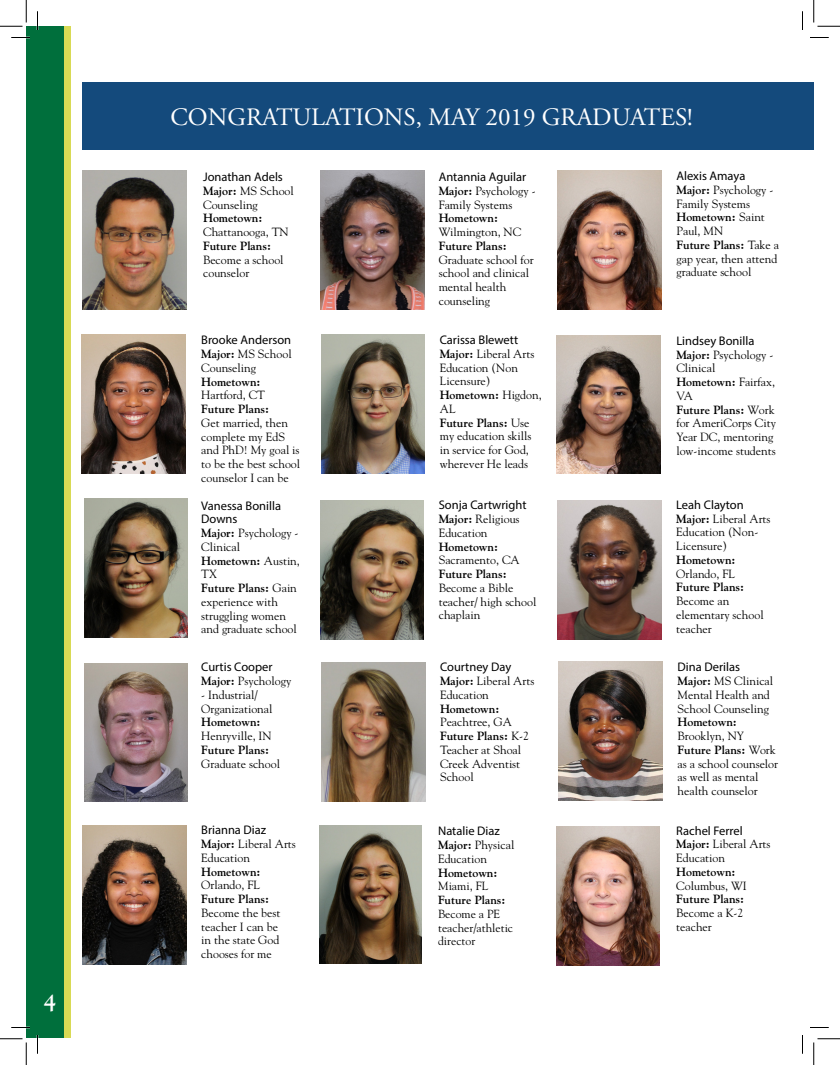
<style>
.page{position:relative;width:840px;height:1065px;background:#fff}
.page>*{position:absolute;margin:0;border:0;box-sizing:border-box;transform-origin:0 0}
.t1{font:25px "Adobe Garamond Pro";color:#fff}
.t2{font:700 22.5px "Goudy Std";color:#fff}
.t3{font:12.5px/13.8px "Myriad Pro";color:#000}
.t4{font:11.88px/13.8px "Goudy Std";color:#000}
.t5{font:700 11.88px "Goudy Std";color:#000}
.t6{font:11.75px/13.8px "Goudy Std";color:#000}
.t7{font:700 11.75px "Goudy Std";color:#000}
.s1{font-weight:700}
</style>
<div class="page">
<div style="left:33px;top:26px;width:37px;height:1012px;background:#d9da55"></div>
<div style="left:26px;top:26px;width:38px;height:1012px;background:#006f3c"></div>
<div style="left:82px;top:82px;width:732px;height:68px;background:#144a7c"></div>
<img style="left:556px;top:826px;width:104px;height:139px">
<img style="left:558px;top:500px;width:103px;height:140px">
<img style="left:84px;top:663px;width:104px;height:138px">
<img style="left:321px;top:662px;width:104px;height:139px">
<img style="left:558px;top:171px;width:103px;height:139px">
<img style="left:321px;top:335px;width:104px;height:139px">
<img style="left:559px;top:662px;width:103px;height:138px">
<img style="left:321px;top:171px;width:103px;height:139px">
<img style="left:556px;top:335px;width:104px;height:139px">
<img style="left:83px;top:826px;width:103px;height:138px">
<img style="left:82px;top:335px;width:104px;height:139px">
<img style="left:82px;top:171px;width:104px;height:139px">
<img style="left:320px;top:500px;width:104px;height:140px">
<img style="left:319px;top:826px;width:102px;height:137px">
<img style="left:84px;top:499px;width:104px;height:139px">
<svg style="left:11px;top:37px;width:19px;height:1px"></svg>
<svg style="left:810px;top:37px;width:19px;height:1px"></svg>
<svg style="left:11px;top:1027px;width:19px;height:1px"></svg>
<svg style="left:810px;top:1027px;width:19px;height:1px"></svg>
<svg style="left:37px;top:11px;width:1px;height:19px"></svg>
<svg style="left:37px;top:1035px;width:1px;height:19px"></svg>
<svg style="left:802px;top:11px;width:1px;height:19px"></svg>
<svg style="left:802px;top:1035px;width:1px;height:19px"></svg>
<svg style="left:0;top:0;width:27px;height:27px"></svg>
<svg style="left:0;top:1039px;width:27px;height:26px"></svg>
<svg style="left:814px;top:0;width:26px;height:27px"></svg>
<svg style="left:814px;top:1039px;width:26px;height:26px"></svg>
<h2 class="t2" style="left:44px;top:989px;width:14px">4</h2>
<h1 class="t1" style="left:171px;top:102px;width:524px">CONGRATULATIONS, MAY 2019 GRADUATES!</h1>
<p class="t3" style="left:203px;top:170px;width:81px">Jonathan Adels</p>
<p class="t4" style="left:203px;top:184px;width:92px"><span class="s1">Major:</span> MS School<br>Counseling</p>
<p class="t5" style="left:203px;top:211px;width:61px">Hometown:</p>
<p class="t4" style="left:203px;top:225px;width:87px">Chattanooga, TN</p>
<p class="t5" style="left:203px;top:239px;width:69px">Future Plans:</p>
<p class="t4" style="left:203px;top:252px;width:82px">Become a school counselor</p>
<p class="t3" style="left:201px;top:333px;width:91px">Brooke Anderson</p>
<p class="t4" style="left:201px;top:347px;width:92px"><span class="s1">Major:</span> MS School<br>Counseling</p>
<p class="t5" style="left:201px;top:374px;width:61px">Hometown:</p>
<p class="t4" style="left:201px;top:388px;width:65px">Hartford, CT</p>
<p class="t5" style="left:201px;top:402px;width:69px">Future Plans:</p>
<p class="t4" style="left:201px;top:416px;width:100px">Get married, then complete my EdS and PhD! My goal is to be the best school counselor I can be</p>
<p class="t3" style="left:201px;top:498px;width:81px">Vanessa Bonilla<br>Downs</p>
<p class="t4" style="left:201px;top:526px;width:100px"><span class="s1">Major:</span> Psychology -<br>Clinical<br><span class="s1">Hometown:</span> Austin,<br>TX<br><span class="s1">Future Plans:</span> Gain experience with struggling women and graduate school</p>
<p class="t3" style="left:201px;top:660px;width:73px">Curtis Cooper</p>
<p class="t4" style="left:201px;top:674px;width:92px"><span class="s1">Major:</span> Psychology</p>
<p class="t4" style="left:201px;top:688px;width:73px">- Industrial/<br>Organizational</p>
<p class="t5" style="left:201px;top:715px;width:61px">Hometown:</p>
<p class="t4" style="left:201px;top:729px;width:72px">Henryville, IN</p>
<p class="t5" style="left:201px;top:743px;width:69px">Future Plans:</p>
<p class="t4" style="left:201px;top:757px;width:80px">Graduate school</p>
<p class="t3" style="left:201px;top:823px;width:67px">Brianna Diaz</p>
<p class="t4" style="left:201px;top:837px;width:96px"><span class="s1">Major:</span> Liberal Arts<br>Education</p>
<p class="t5" style="left:201px;top:864px;width:61px">Hometown:</p>
<p class="t4" style="left:201px;top:878px;width:60px">Orlando, FL</p>
<p class="t5" style="left:201px;top:892px;width:69px">Future Plans:</p>
<p class="t4" style="left:201px;top:906px;width:81px">Become the best teacher I can be in the state God chooses for me</p>
<p class="t3" style="left:439px;top:170px;width:89px">Antannia Aguilar</p>
<p class="t4" style="left:439px;top:184px;width:98px"><span class="s1">Major:</span> Psychology -<br>Family Systems</p>
<p class="t5" style="left:439px;top:211px;width:61px">Hometown:</p>
<p class="t4" style="left:439px;top:225px;width:84px">Wilmington, NC</p>
<p class="t5" style="left:439px;top:239px;width:69px">Future Plans:</p>
<p class="t4" style="left:439px;top:252px;width:96px">Graduate school for school and clinical mental health counseling</p>
<p class="t3" style="left:440px;top:333px;width:80px">Carissa Blewett</p>
<p class="t4" style="left:440px;top:347px;width:103px"><span class="s1">Major:</span> Liberal Arts<br>Education (Non<br>Licensure)<br><span class="s1">Hometown:</span> Higdon,<br>AL<br><span class="s1">Future Plans:</span> Use my education skills in service for God, wherever He leads</p>
<p class="t3" style="left:439px;top:498px;width:89px">Sonja Cartwright</p>
<p class="t4" style="left:439px;top:512px;width:82px"><span class="s1">Major:</span> Religious<br>Education</p>
<p class="t5" style="left:439px;top:539px;width:61px">Hometown:</p>
<p class="t4" style="left:439px;top:553px;width:83px">Sacramento, CA</p>
<p class="t5" style="left:439px;top:567px;width:69px">Future Plans:</p>
<p class="t4" style="left:439px;top:581px;width:99px">Become a Bible teacher/ high school chaplain</p>
<p class="t3" style="left:440px;top:660px;width:73px">Courtney Day</p>
<p class="t4" style="left:440px;top:674px;width:96px"><span class="s1">Major:</span> Liberal Arts<br>Education</p>
<p class="t5" style="left:440px;top:701px;width:61px">Hometown:</p>
<p class="t4" style="left:440px;top:715px;width:91px">Peachtree, GA<br><span class="s1">Future Plans:</span> K-2<br>Teacher at Shoal<br>Creek Adventist<br>School</p>
<p class="t3" style="left:438px;top:824px;width:63px">Natalie Diaz</p>
<p class="t4" style="left:438px;top:838px;width:78px"><span class="s1">Major:</span> Physical<br>Education</p>
<p class="t5" style="left:438px;top:865px;width:61px">Hometown:</p>
<p class="t4" style="left:438px;top:879px;width:52px">Miami, FL</p>
<p class="t7" style="left:438px;top:893px;width:69px">Future Plans:</p>
<p class="t6" style="left:438px;top:907px;width:77px">Become a PE teacher/athletic director</p>
<p class="t3" style="left:677px;top:169px;width:70px">Alexis Amaya</p>
<p class="t4" style="left:677px;top:183px;width:104px"><span class="s1">Major:</span> Psychology -<br>Family Systems<br><span class="s1">Hometown:</span> Saint<br>Paul, MN<br><span class="s1">Future Plans:</span> Take a gap year, then attend graduate school</p>
<p class="t3" style="left:676px;top:334px;width:80px">Lindsey Bonilla</p>
<p class="t4" style="left:676px;top:347px;width:101px"><span class="s1">Major:</span> Psychology -<br>Clinical<br><span class="s1">Hometown:</span> Fairfax,<br>VA<br><span class="s1">Future Plans:</span> Work for AmeriCorps City<br>Year DC, mentoring low-income students</p>
<p class="t3" style="left:676px;top:498px;width:69px">Leah Clayton</p>
<p class="t4" style="left:676px;top:511px;width:96px"><span class="s1">Major:</span> Liberal Arts<br>Education (Non-<br>Licensure)</p>
<p class="t5" style="left:676px;top:553px;width:61px">Hometown:</p>
<p class="t4" style="left:676px;top:566px;width:60px">Orlando, FL</p>
<p class="t5" style="left:676px;top:580px;width:69px">Future Plans:</p>
<p class="t4" style="left:676px;top:594px;width:89px">Become an elementary school teacher</p>
<p class="t3" style="left:678px;top:660px;width:64px">Dina Derilas</p>
<p class="t4" style="left:678px;top:674px;width:97px"><span class="s1">Major:</span> MS Clinical<br>Mental Health and<br>School Counseling</p>
<p class="t5" style="left:678px;top:715px;width:61px">Hometown:</p>
<p class="t4" style="left:678px;top:729px;width:102px">Brooklyn, NY<br><span class="s1">Future Plans:</span> Work as a school counselor as well as mental health counselor</p>
<p class="t3" style="left:676px;top:823px;width:68px">Rachel Ferrel</p>
<p class="t4" style="left:676px;top:837px;width:96px"><span class="s1">Major:</span> Liberal Arts<br>Education</p>
<p class="t5" style="left:676px;top:865px;width:61px">Hometown:</p>
<p class="t4" style="left:676px;top:878px;width:72px">Columbus, WI</p>
<p class="t5" style="left:676px;top:892px;width:69px">Future Plans:</p>
<p class="t4" style="left:676px;top:906px;width:69px">Become a K-2 teacher</p>
</div>
